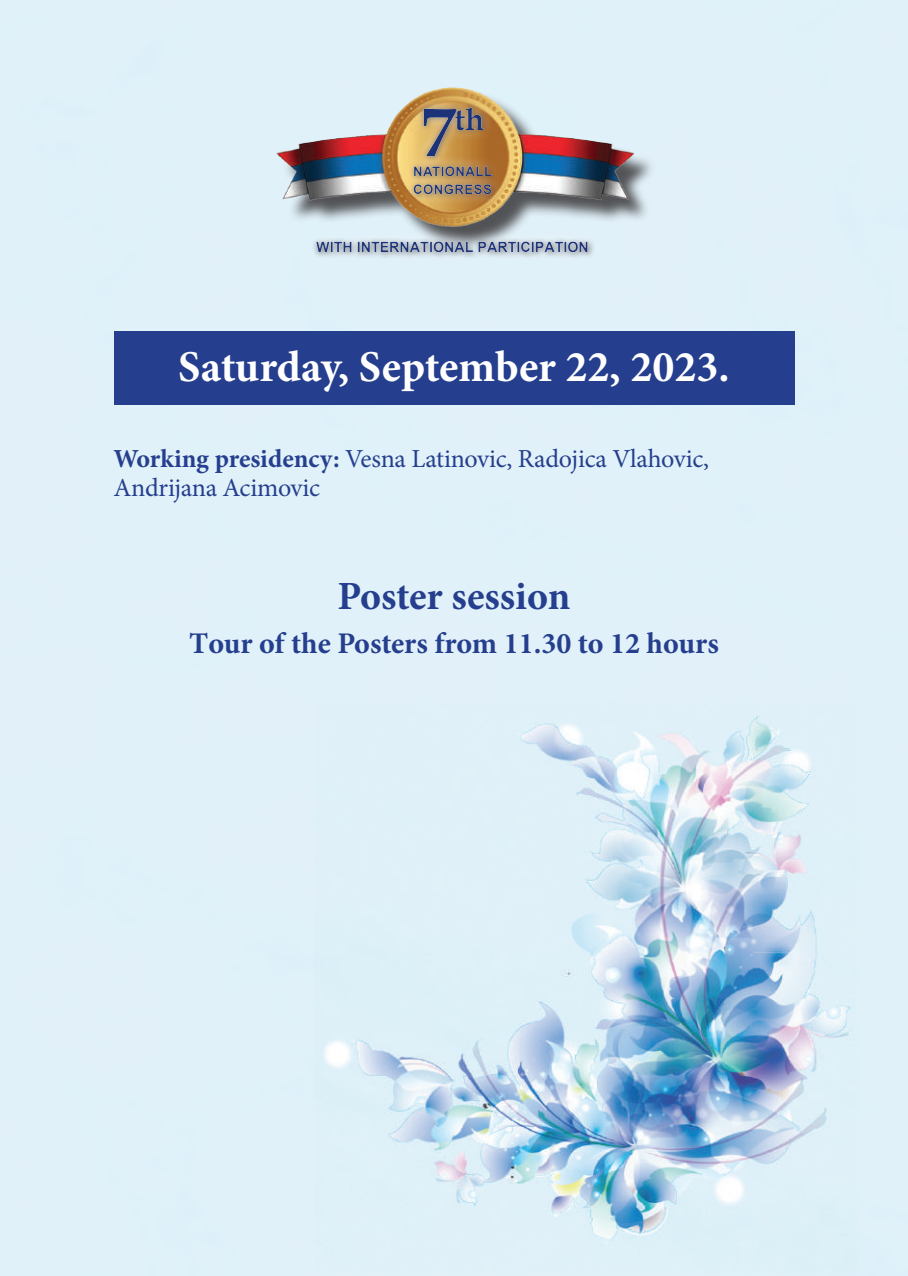
<style>
.page{position:relative;width:908px;height:1276px;background:#fff}
.page>*{position:absolute;margin:0;border:0;box-sizing:border-box;transform-origin:0 0}
.t1{font:700 44px "Minion Pro";color:#fff}
.t2{font:700 40px "Minion Pro";letter-spacing:-.005em;color:#253f8e}
.t3{font:700 31.2px "Book Antiqua";color:#1c3379}
.t4{font:700 30px "Minion Pro";color:#253f8e}
.t5{font:26px/28.6px "Minion Pro";letter-spacing:-.01em;color:#253f8e}
.t6{font:700 14.2px "Arial";color:#1c3379}
.t7{font:700 13.2px/18.4px "Arial";letter-spacing:.035em;color:#1c3379}
.s1{font-size:69.4px}
.s2{font-weight:700}
</style>
<div class="page">
<img style="left:0;top:0;width:907px;height:1276px">
<div style="left:113px;top:331px;width:681px;height:74px;background:#253f8e"></div>
<img style="left:252px;top:62px;width:404px;height:176px">
<svg style="left:296px;top:85px;width:322px;height:180px;background:#bbb3a9"></svg>
<p class="t3" style="left:420px;top:98px;width:65px"><span class="s1">7</span> th</p>
<p class="t7" style="left:413px;top:162px;width:80px">NATIONALL<br>CONGRESS</p>
<p class="t6" style="left:316px;top:237px;width:274px">WITH INTERNATIONAL PARTICIPATION</p>
<h1 class="t1" style="left:178px;top:336px;width:552px">Saturday, September 22, 2023.</h1>
<p class="t5" style="left:113px;top:445px;width:597px"><span class="s2">Working presidency:</span> Vesna Latinovic, Radojica Vlahovic,<br>Andrijana Acimovic</p>
<h2 class="t2" style="left:337px;top:568px;width:234px">Poster session</h2>
<p class="t4" style="left:189px;top:622px;width:531px">Тour of the Posters from 11.30 to 12 hours</p>
</div>
